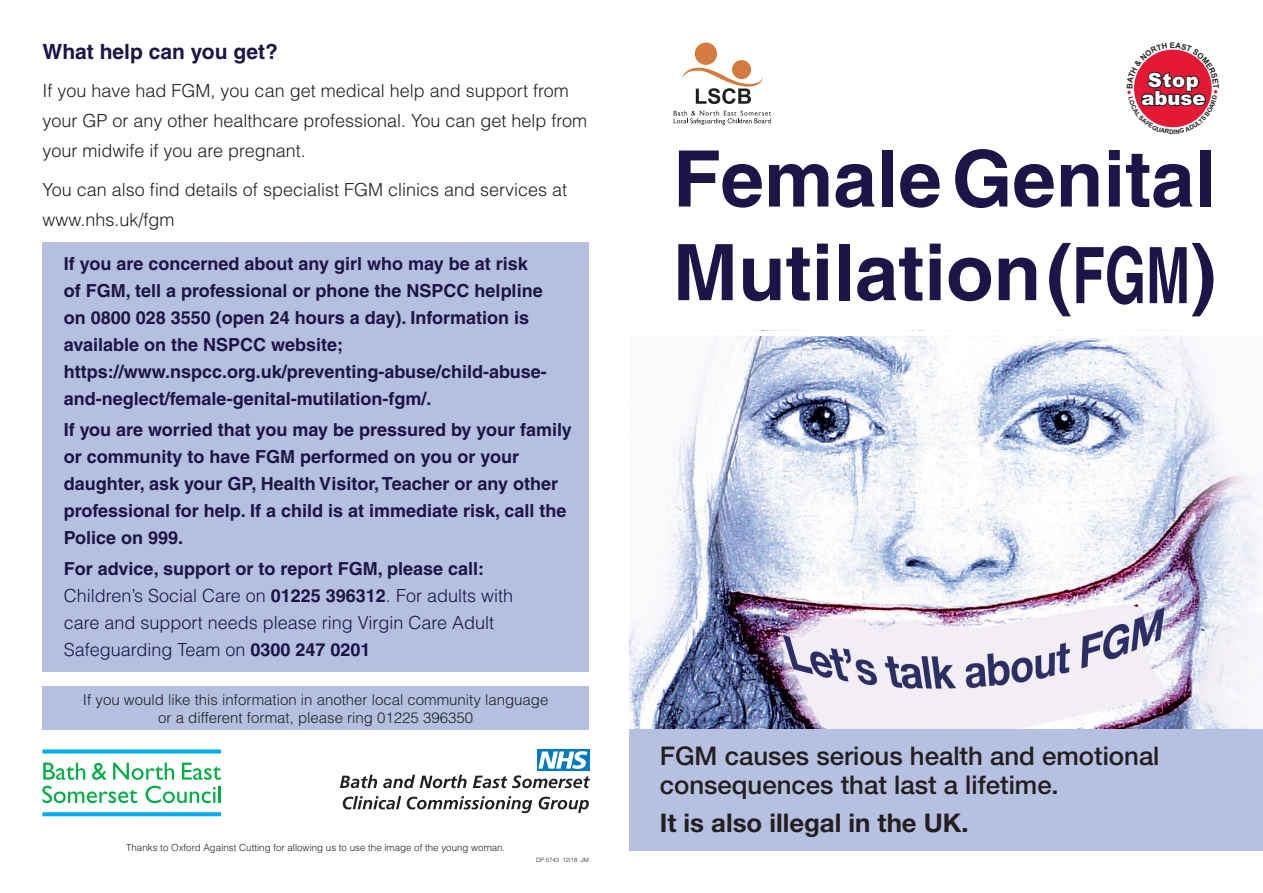
<style>
.page{position:relative;width:1263px;height:893px;background:#fff}
.page>*{position:absolute;margin:0;border:0;box-sizing:border-box;transform-origin:0 0}
.t1{font:700 79.35px/85.2px "Helvetica Neue";color:#1d1547}
.t2{font:700 78px "Helvetica";color:#1e1447}
.t3{font:500 25.8px/29px "Helvetica Neue";color:#231f20}
.t4{font:700 25.8px "Helvetica Neue";color:#231f20}
.t5{font:700 21px "Helvetica";color:#1e1447}
.t6{font:900 19.5px/17.7px "Arial";letter-spacing:.01em;color:#fff;text-align:center}
.t7{font:700 18px/27px "Helvetica";color:#1e1447}
.t8{font:300 18px/30px "Helvetica";color:#231f20}
.t9{font:300 18px/27px "Helvetica";color:#1e1447}
.t10{font:300 15px "Helvetica";color:#231f20}
.t11{font:300 9.75px "Helvetica";color:#231f20}
.t12{font:700 6.3px "Arial";color:#231f20}
.t13{font:300 6px "Helvetica";color:#231f20}
.s1{font-weight:700}
.s2{font-stretch:condensed}
</style>
<div class="page">
<div style="left:43px;top:242px;width:546px;height:430px;background:#b5c0e1"></div>
<svg style="left:42px;top:812px;width:179px;height:4px"></svg>
<svg style="left:42px;top:749px;width:179px;height:4px"></svg>
<svg style="left:43px;top:763px;width:42px;height:17px"></svg>
<svg style="left:92px;top:763px;width:15px;height:17px"></svg>
<svg style="left:113px;top:763px;width:61px;height:17px"></svg>
<svg style="left:182px;top:763px;width:39px;height:17px"></svg>
<svg style="left:42px;top:786px;width:95px;height:17px"></svg>
<svg style="left:146px;top:786px;width:75px;height:17px"></svg>
<img style="left:629px;top:336px;width:634px;height:393px">
<div style="left:629px;top:729px;width:634px;height:122px;background:#b6c0e0"></div>
<div style="left:695px;top:43px;width:22px;height:22px;background:#d47b3f;border-radius:50%"></div>
<div style="left:732px;top:60px;width:19px;height:19px;background:#d47b3f;border-radius:50%"></div>
<svg style="left:682px;top:67px;width:81px;height:37px"></svg>
<svg style="left:674px;top:111px;width:97px;height:14px"></svg>
<div style="left:537px;top:749px;width:52px;height:22px;background:#007ac2"></div>
<svg style="left:538px;top:751px;width:49px;height:18px"></svg>
<svg style="left:340px;top:775px;width:37px;height:13px"></svg>
<svg style="left:383px;top:775px;width:84px;height:13px"></svg>
<svg style="left:473px;top:775px;width:117px;height:13px"></svg>
<svg style="left:343px;top:796px;width:58px;height:13px"></svg>
<svg style="left:407px;top:796px;width:125px;height:17px"></svg>
<svg style="left:539px;top:797px;width:50px;height:16px"></svg>
<div style="left:43px;top:686px;width:546px;height:43px;background:#b5c0e1"></div>
<svg style="left:1127px;top:49px;width:91px;height:79px"></svg>
<p class="t5" style="left:43px;top:39px;width:237px">What help can you get?</p>
<p class="t8" style="left:43px;top:76px;width:546px">If you have had FGM, you can get medical help and support from your GP or any other healthcare professional. You can get help from your midwife if you are pregnant.</p>
<p class="t8" style="left:43px;top:174px;width:526px">You can also find details of specialist FGM clinics and services at www.nhs.uk/fgm</p>
<p class="t7" style="left:64px;top:250px;width:480px">If you are concerned about any girl who may be at risk of FGM, tell a professional or phone the NSPCC helpline on 0800 028 3550 (open 24 hours a day). Information is available on the NSPCC website;</p>
<p class="t7" style="left:64px;top:358px;width:484px">https://www.nspcc.org.uk/preventing-abuse/child-abuse&shy;and-neglect/female-genital-mutilation-fgm/.</p>
<p class="t7" style="left:64px;top:416px;width:510px">If you are worried that you may be pressured by your family or community to have FGM performed on you or your daughter, ask your GP, Health Visitor, Teacher or any other professional for help. If a child is at immediate risk, call the Police on 999.</p>
<p class="t9" style="left:64px;top:555px;width:451px"><span class="s1">For advice, support or to report FGM, please call:<br></span>Children’s Social Care on <span class="s1">01225 396312</span>. For adults with care and support needs please ring Virgin Care Adult Safeguarding Team on <span class="s1">0300 247 0201</span></p>
<p class="t10" style="left:83px;top:690px;width:467px">If you would like this information in another local community language</p>
<p class="t10" style="left:158px;top:708px;width:316px">or a different format, please ring 01225 396350</p>
<p class="t11" style="left:126px;top:841px;width:381px">Thanks to Oxford Against Cutting for allowing us to use the image of the young woman.</p>
<p class="t13" style="left:536px;top:856px;width:54px">DP 5743 12/18 JM</p>
<p class="t6" style="left:1141px;top:71px;width:66px">Stop abuse</p>
<p class="t12" style="left:1169px;top:128px;width:6px">D</p>
<p class="t2" style="left:673px;top:132px;width:545px">Female Genital</p>
<p class="t2" style="left:673px;top:225px;width:545px">Mutilation (FGM)</p>
<p class="t1" style="left:660px;top:156px;width:571px">Female Genital<br>Mutilation <span class="s2">(FGM)</span></p>
<p class="t3" style="left:660px;top:741px;width:501px">FGM causes serious health and emotional consequences that last a lifetime.</p>
<p class="t4" style="left:660px;top:806px;width:310px">It is also illegal in the UK.</p>
</div>
